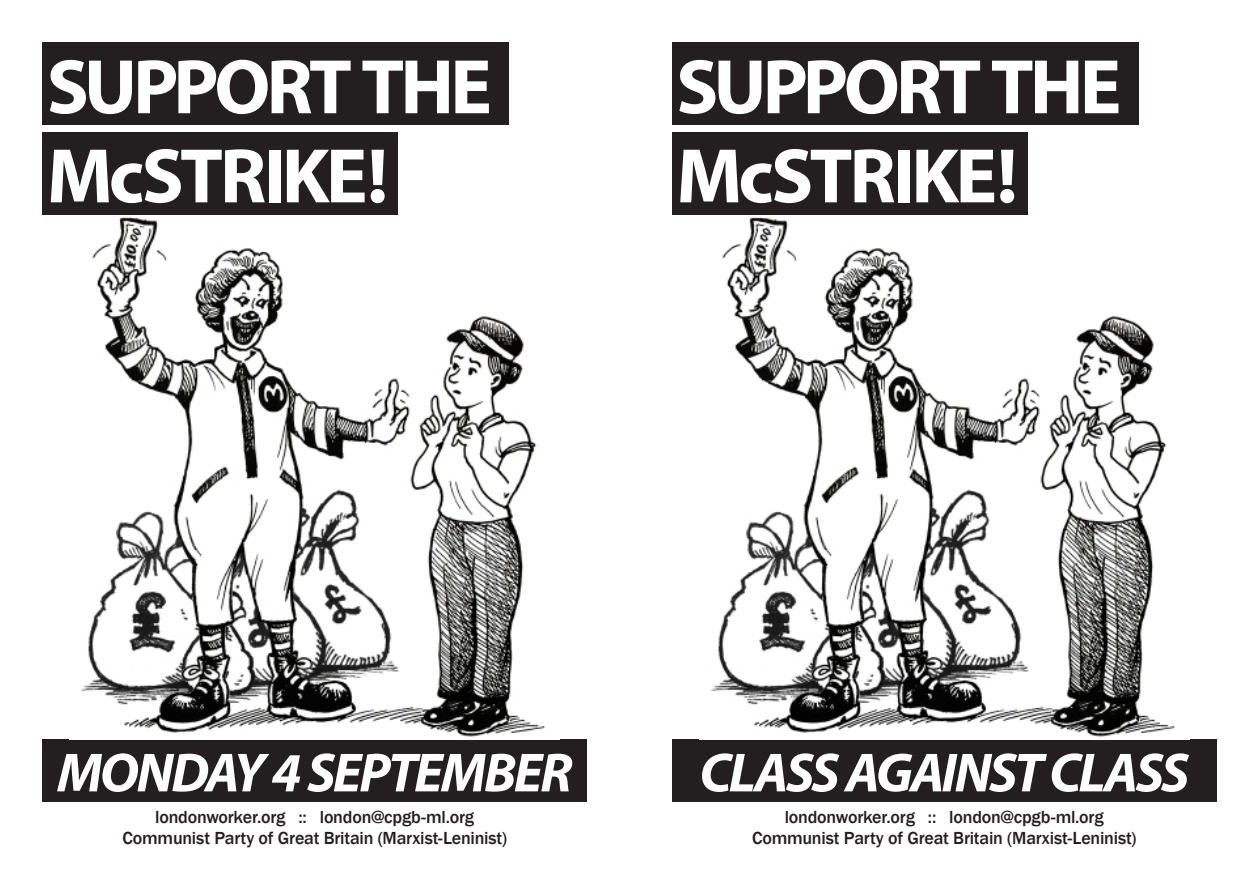
<style>
.page{position:relative;width:1259px;height:893px;background:#fff}
.page>*{position:absolute;margin:0;border:0;box-sizing:border-box;transform-origin:0 0}
.CPGB_leaflet_subhead{font:700 78px "Myriad Pro";letter-spacing:-.05em;color:#fff}
.t1{font:italic 700 55.5px "Myriad Pro";letter-spacing:-.045em;color:#fff}
.CPGB_leaflet_subhead-2{font:500 18px/21.6px "Franklin Gothic";letter-spacing:-.01em;color:#231f20;text-align:center}
</style>
<div class="page">
<div style="left:43px;top:43px;width:466px;height:82px;background:#231f20"></div>
<div style="left:672px;top:43px;width:466px;height:82px;background:#231f20"></div>
<div style="left:43px;top:739px;width:544px;height:62px;background:#231f20"></div>
<div style="left:672px;top:739px;width:544px;height:62px;background:#231f20"></div>
<img style="left:80px;top:217px;width:465px;height:520px">
<img style="left:710px;top:192px;width:465px;height:545px">
<div style="left:43px;top:132px;width:355px;height:83px;background:#231f20"></div>
<div style="left:672px;top:132px;width:355px;height:83px;background:#231f20"></div>
<p class="CPGB_leaflet_subhead" style="left:47px;top:36px;width:446px">SUPPORT THE</p>
<p class="CPGB_leaflet_subhead" style="left:676px;top:36px;width:446px">SUPPORT THE</p>
<p class="CPGB_leaflet_subhead" style="left:47px;top:125px;width:343px">McSTRIKE!</p>
<p class="CPGB_leaflet_subhead" style="left:676px;top:125px;width:343px">McSTRIKE!</p>
<p class="t1" style="left:57px;top:737px;width:517px">MONDAY 4 SEPTEMBER</p>
<p class="t1" style="left:699px;top:737px;width:491px">CLASS AGAINST CLASS</p>
<p class="CPGB_leaflet_subhead-2" style="left:122px;top:806px;width:386px">londonworker.org :: london@cpgb-ml.org<br>Communist Party of Great Britain (Marxist-Leninist)</p>
<p class="CPGB_leaflet_subhead-2" style="left:752px;top:806px;width:386px">londonworker.org :: london@cpgb-ml.org<br>Communist Party of Great Britain (Marxist-Leninist)</p>
</div>
